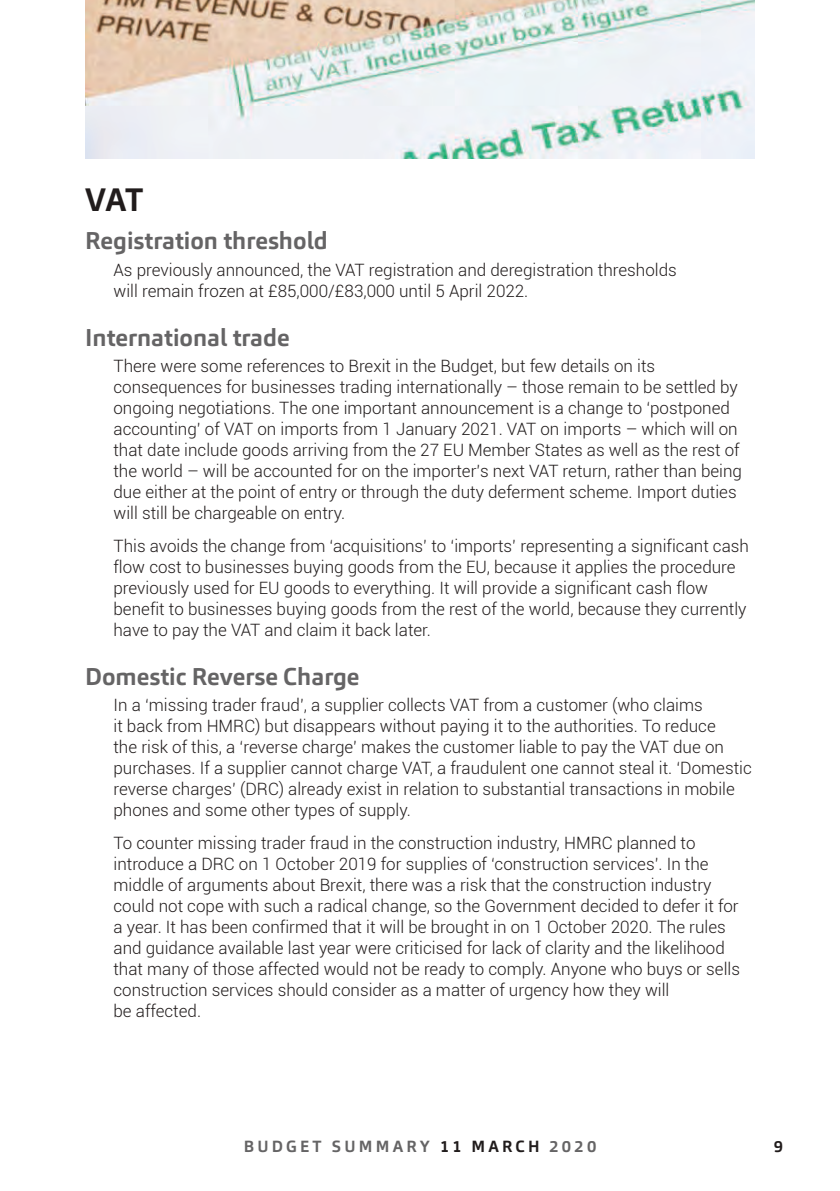
<style>
.page{position:relative;width:840px;height:1191px;background:#fff}
.page>*{position:absolute;margin:0;border:0;box-sizing:border-box;transform-origin:0 0}
.t1{font:700 32px "Carnac";color:#211c1c}
.t2{font:700 24px "Carnac";color:#656465}
.t3{font:300 17px/21px "Roboto";color:#211c1c}
.t4{font:700 16px "Carnac";letter-spacing:.2em;color:#656465}
.t5{font:700 16px "Carnac";color:#211c1c}
.s1{color:#211c1c}
</style>
<div class="page">
<img style="left:85px;top:0;width:669px;height:159px">
<h1 class="t1" style="left:85px;top:179px;width:60px">VAT</h1>
<h2 class="t2" style="left:85px;top:225px;width:244px">Registration threshold</h2>
<p class="t3" style="left:113px;top:258px;width:564px">As previously announced, the VAT registration and deregistration thresholds will remain frozen at £85,000/£83,000 until 5 April 2022.</p>
<h2 class="t2" style="left:85px;top:322px;width:206px">International trade</h2>
<p class="t3" style="left:113px;top:355px;width:629px">There were some references to Brexit in the Budget, but few details on its consequences for businesses trading internationally – those remain to be settled by ongoing negotiations. The one important announcement is a change to ‘postponed accounting’ of VAT on imports from 1 January 2021. VAT on imports – which will on that date include goods arriving from the 27 EU Member States as well as the rest of the world – will be accounted for on the importer’s next VAT return, rather than being due either at the point of entry or through the duty deferment scheme. Import duties will still be chargeable on entry.</p>
<p class="t3" style="left:113px;top:534px;width:636px">This avoids the change from ‘acquisitions’ to ‘imports’ representing a significant cash flow cost to businesses buying goods from the EU, because it applies the procedure previously used for EU goods to everything. It will provide a significant cash flow benefit to businesses buying goods from the rest of the world, because they currently have to pay the VAT and claim it back later.</p>
<h2 class="t2" style="left:85px;top:661px;width:276px">Domestic Reverse Charge</h2>
<p class="t3" style="left:113px;top:694px;width:639px">In a ‘missing trader fraud’, a supplier collects VAT from a customer (who claims<br>it back from HMRC) but disappears without paying it to the authorities. To reduce<br>the risk of this, a ‘reverse charge’ makes the customer liable to pay the VAT due on purchases. If a supplier cannot charge VAT, a fraudulent one cannot steal it. ‘Domestic reverse charges’ (DRC) already exist in relation to substantial transactions in mobile phones and some other types of supply.</p>
<p class="t3" style="left:113px;top:831px;width:627px">To counter missing trader fraud in the construction industry, HMRC planned to introduce a DRC on 1 October 2019 for supplies of ‘construction services’. In the middle of arguments about Brexit, there was a risk that the construction industry could not cope with such a radical change, so the Government decided to defer it for a year. It has been confirmed that it will be brought in on 1 October 2020. The rules and guidance available last year were criticised for lack of clarity and the likelihood that many of those affected would not be ready to comply. Anyone who buys or sells construction services should consider as a matter of urgency how they will<br>be affected.</p>
<p class="t4" style="left:243px;top:1136px;width:354px">BUDGET SUMMARY <span class="s1">11 MARCH</span> 2020</p>
<p class="t5" style="left:773px;top:1136px;width:11px">9</p>
</div>
